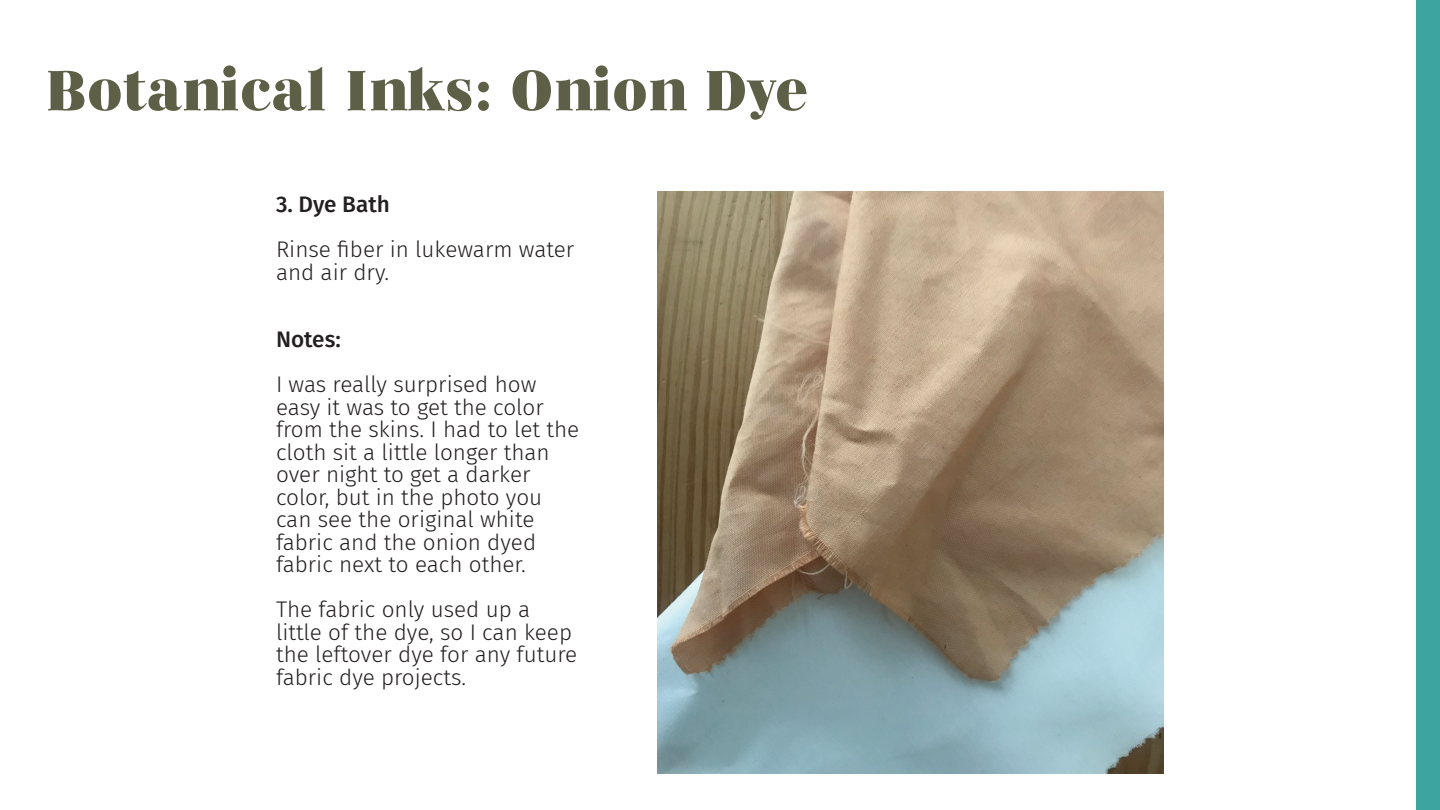
<style>
.page{position:relative;width:1440px;height:810px;background:#fff}
.page>*{position:absolute;margin:0;border:0;box-sizing:border-box;transform-origin:0 0}
.t1{font:700 60px "Regattia";color:#5d6046}
.t2{font:300 22.5px/22.5px "Fira Sans";color:#231f20}
.t3{font:500 22.5px "Fira Sans";color:#231f20}
</style>
<div class="page">
<img style="left:657px;top:191px;width:507px;height:583px">
<div style="left:1416px;top:0;width:24px;height:810px;background:#3ea49f"></div>
<p class="t1" style="left:45px;top:43px;width:764px">Botanical Inks: Onion Dye</p>
<p class="t3" style="left:276px;top:186px;width:115px">3. Dye Bath</p>
<p class="t2" style="left:276px;top:238px;width:300px">Rinse fiber in lukewarm water and air dry.</p>
<p class="t3" style="left:276px;top:321px;width:66px">Notes:</p>
<p class="t2" style="left:276px;top:373px;width:305px">I was really surprised how easy it was to get the color from the skins. I had to let the cloth sit a little longer than over night to get a darker color, but in the photo you can see the original white fabric and the onion dyed fabric next to each other.</p>
<p class="t2" style="left:276px;top:598px;width:303px">The fabric only used up a little of the dye, so I can keep the leftover dye for any future fabric dye projects.</p>
</div>
